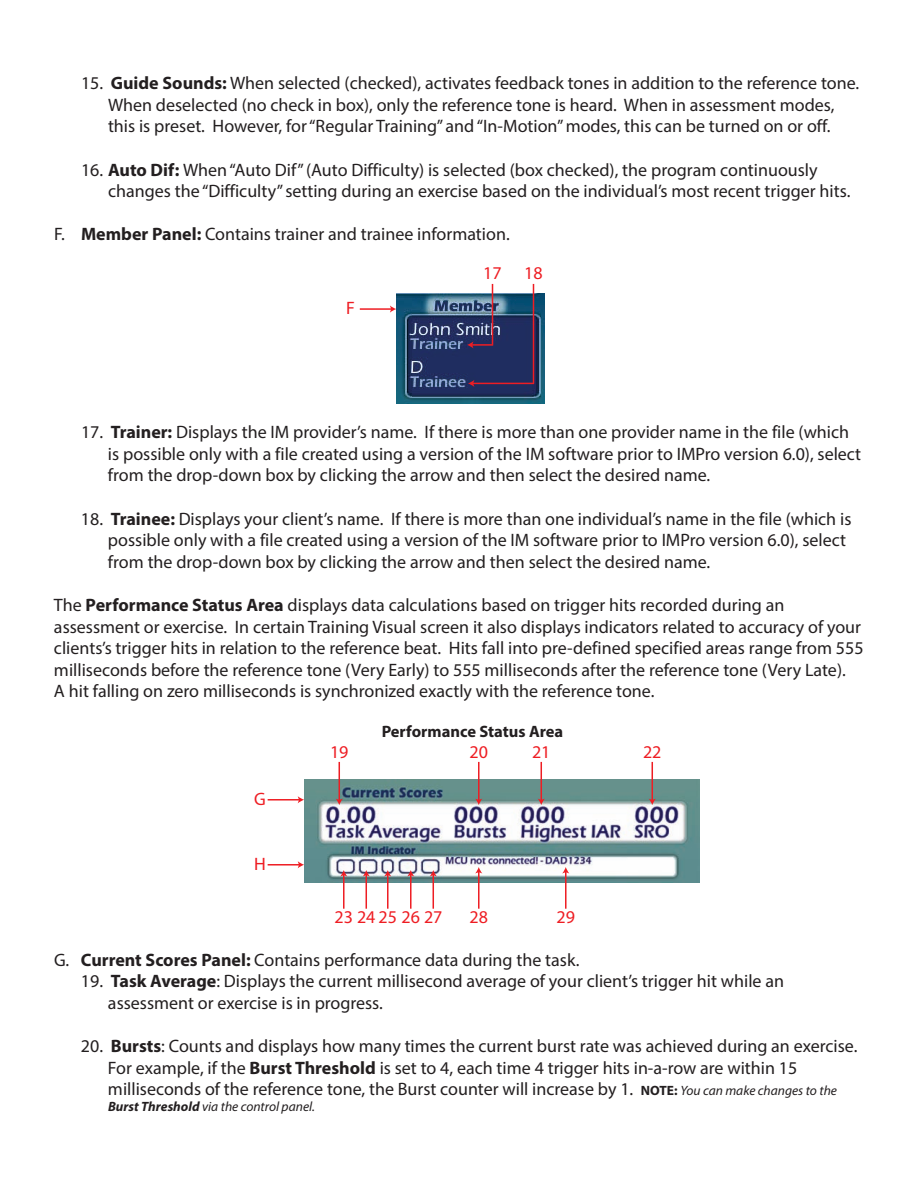
<style>
.page{position:relative;width:918px;height:1188px;background:#fff}
.page>*{position:absolute;margin:0;border:0;box-sizing:border-box;transform-origin:0 0}
.Tabs_Hanging__50{font:18px/21.6px "Myriad Pro";color:#231f20}
.Tabs_Hanging__25{font:18px "Myriad Pro";color:#231f20}
.t1{font:18px "Myriad Pro";color:#ee1d23}
.Tabs_Hanging__50-2{font:700 16.5px "Myriad Pro";color:#231f20}
.Tabs_Hanging__50-3{font:italic 13.5px "Myriad Pro";color:#231f20}
.s1{font-weight:700}
.s2{font-weight:700;font-size:13.5px}
.s3{font-style:italic;font-size:13.5px}
</style>
<div class="page">
<img style="left:396px;top:293px;width:149px;height:111px">
<hr style="left:360px;top:308px;width:32px;height:2px;background:#ee1d23">
<svg style="left:390px;top:305px;width:6px;height:8px"></svg>
<hr style="left:492px;top:284px;width:1px;height:60px;background:#ee1d23">
<hr style="left:472px;top:344px;width:21px;height:2px;background:#ee1d23">
<svg style="left:467px;top:341px;width:6px;height:7px"></svg>
<hr style="left:533px;top:284px;width:1px;height:99px;background:#ee1d23">
<hr style="left:473px;top:383px;width:61px;height:1px;background:#ee1d23">
<svg style="left:468px;top:380px;width:6px;height:7px"></svg>
<img style="left:304px;top:780px;width:395px;height:103px">
<hr style="left:268px;top:799px;width:32px;height:2px;background:#ee1d23">
<svg style="left:298px;top:796px;width:6px;height:7px"></svg>
<hr style="left:268px;top:864px;width:32px;height:2px;background:#ee1d23">
<svg style="left:298px;top:861px;width:6px;height:7px"></svg>
<hr style="left:339px;top:762px;width:1px;height:39px;background:#ee1d23">
<svg style="left:336px;top:799px;width:7px;height:6px"></svg>
<hr style="left:478px;top:762px;width:2px;height:39px;background:#ee1d23">
<svg style="left:475px;top:799px;width:7px;height:6px"></svg>
<hr style="left:541px;top:762px;width:1px;height:39px;background:#ee1d23">
<svg style="left:538px;top:799px;width:7px;height:6px"></svg>
<hr style="left:652px;top:762px;width:1px;height:39px;background:#ee1d23">
<svg style="left:649px;top:799px;width:7px;height:6px"></svg>
<hr style="left:343px;top:875px;width:2px;height:34px;background:#ee1d23">
<svg style="left:340px;top:870px;width:7px;height:6px"></svg>
<hr style="left:366px;top:875px;width:1px;height:34px;background:#ee1d23">
<svg style="left:363px;top:870px;width:7px;height:6px"></svg>
<hr style="left:410px;top:875px;width:2px;height:34px;background:#ee1d23">
<svg style="left:407px;top:870px;width:7px;height:6px"></svg>
<hr style="left:433px;top:875px;width:1px;height:34px;background:#ee1d23">
<svg style="left:430px;top:870px;width:7px;height:6px"></svg>
<hr style="left:387px;top:875px;width:2px;height:34px;background:#ee1d23">
<svg style="left:384px;top:870px;width:7px;height:6px"></svg>
<hr style="left:478px;top:872px;width:2px;height:37px;background:#ee1d23">
<svg style="left:475px;top:867px;width:7px;height:6px"></svg>
<hr style="left:565px;top:872px;width:2px;height:37px;background:#ee1d23">
<svg style="left:562px;top:867px;width:7px;height:6px"></svg>
<p class="Tabs_Hanging__50" style="left:81px;top:72px;width:780px;text-align:center">15. <span class="s1">Guide Sounds:</span> When selected (checked), activates feedback tones in addition to the reference tone.<br>When deselected (no check in box), only the reference tone is heard. When in assessment modes,<br>this is preset. However, for “Regular Training” and “In-Motion” modes, this can be turned on or off.</p>
<p class="Tabs_Hanging__50" style="left:108px;top:158px;width:744px;text-indent:-27px">16. <span class="s1">Auto Dif:</span> When “Auto Dif” (Auto Difficulty) is selected (box checked), the program continuously changes the “Difficulty” setting during an exercise based on the individual’s most recent trigger hits.</p>
<p class="Tabs_Hanging__25" style="left:54px;top:223px;width:457px">F. <span class="s1">Member Panel:</span> Contains trainer and trainee information.</p>
<p class="t1" style="left:346px;top:297px;width:10px">F</p>
<p class="t1" style="left:483px;top:262px;width:20px">17</p>
<p class="t1" style="left:524px;top:262px;width:20px">18</p>
<p class="Tabs_Hanging__50" style="left:108px;top:421px;width:755px;text-indent:-27px">17. <span class="s1">Trainer:</span> Displays the IM provider’s name. If there is more than one provider name in the file (which is possible only with a file created using a version of the IM software prior to IMPro version 6.0), select from the drop-down box by clicking the arrow and then select the desired name.</p>
<p class="Tabs_Hanging__50" style="left:108px;top:507px;width:745px;text-indent:-27px">18. <span class="s1">Trainee:</span> Displays your client’s name. If there is more than one individual’s name in the file (which is possible only with a file created using a version of the IM software prior to IMPro version 6.0), select from the drop-down box by clicking the arrow and then select the desired name.</p>
<p class="Tabs_Hanging__50" style="left:54px;top:594px;width:811px">The <span class="s1">Performance Status Area</span> displays data calculations based on trigger hits recorded during an assessment or exercise. In certain Training Visual screen it also displays indicators related to accuracy of your clients’s trigger hits in relation to the reference beat. Hits fall into pre-defined specified areas range from 555 milliseconds before the reference tone (Very Early) to 555 milliseconds after the reference tone (Very Late).<br>A hit falling on zero milliseconds is synchronized exactly with the reference tone.</p>
<p class="Tabs_Hanging__50-2" style="left:382px;top:721px;width:183px">Performance Status Area</p>
<p class="t1" style="left:254px;top:788px;width:13px">G</p>
<p class="t1" style="left:254px;top:853px;width:13px">H</p>
<p class="t1" style="left:330px;top:741px;width:20px">19</p>
<p class="t1" style="left:470px;top:741px;width:20px">20</p>
<p class="t1" style="left:532px;top:741px;width:20px">21</p>
<p class="t1" style="left:643px;top:741px;width:20px">22</p>
<p class="t1" style="left:335px;top:906px;width:109px">23 24 25 26 27</p>
<p class="t1" style="left:470px;top:906px;width:20px">28</p>
<p class="t1" style="left:557px;top:906px;width:20px">29</p>
<p class="Tabs_Hanging__25" style="left:54px;top:948px;width:527px">G. <span class="s1">Current Scores Panel:</span> Contains performance data during the task.</p>
<p class="Tabs_Hanging__50" style="left:108px;top:970px;width:678px;text-indent:-27px">19. <span class="s1">Task Average</span>: Displays the current millisecond average of your client’s trigger hit while an assessment or exercise is in progress.</p>
<p class="Tabs_Hanging__50" style="left:108px;top:1035px;width:751px;text-indent:-27px">20. <span class="s1">Bursts</span>: Counts and displays how many times the current burst rate was achieved during an exercise.<br>For example, if the <span class="s1">Burst Threshold</span> is set to 4, each time 4 trigger hits in-a-row are within 15 milliseconds of the reference tone, the Burst counter will increase by 1. <span class="s2">NOTE:</span> <span class="s3">You can make changes to the</span></p>
<p class="Tabs_Hanging__50-3" style="left:108px;top:1099px;width:208px"><span class="s1">Burst Threshold</span> via the control panel.</p>
</div>
